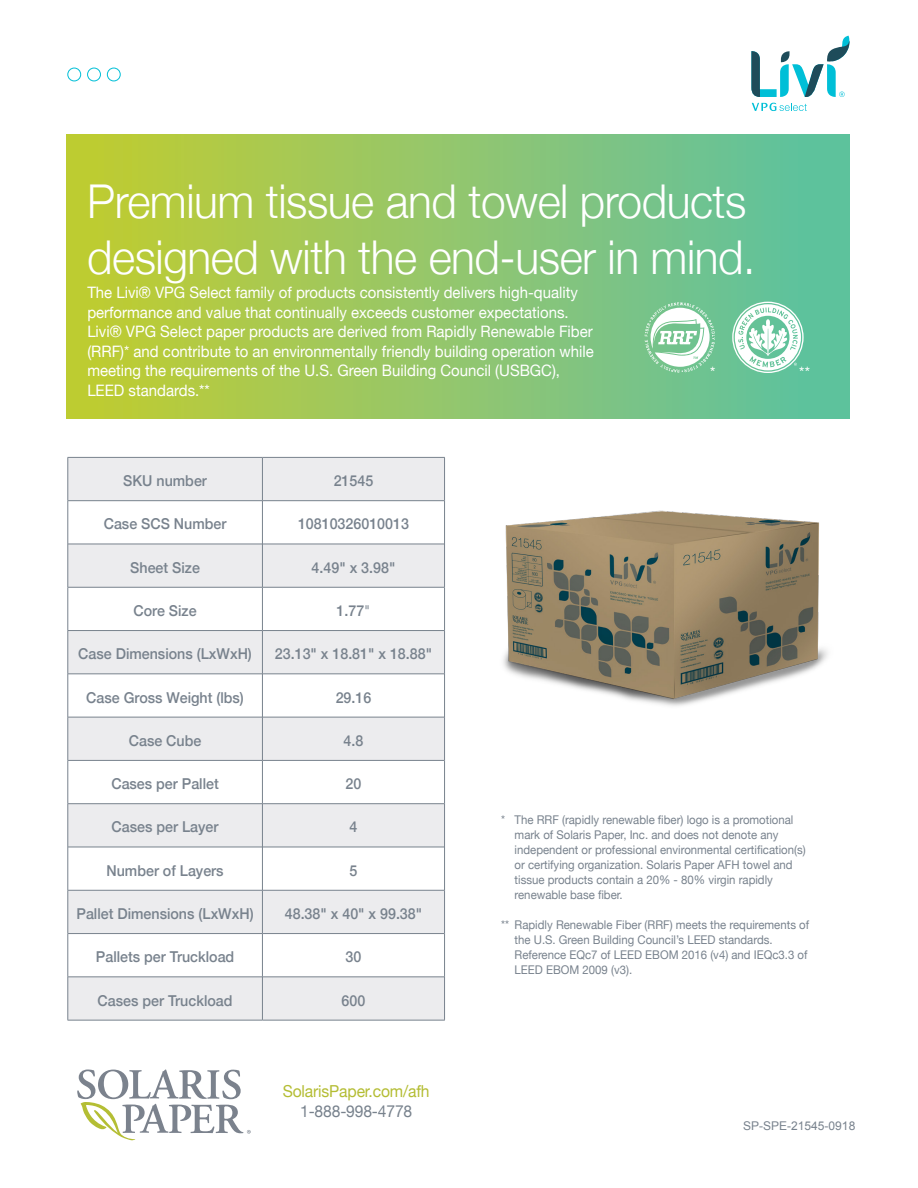
<style>
.page{position:relative;width:918px;height:1188px;background:#fff}
.page>*{position:absolute;margin:0;border:0;box-sizing:border-box;transform-origin:0 0}
.t1{font:300 46.65px "Helvetica Neue";letter-spacing:-.01em;color:#fff;scale:.95 1}
.t2{font:16.5px "Helvetica Neue";letter-spacing:-.01em;color:#b4bd34;scale:.95 1}
.t3{font:16.5px "Helvetica Neue";letter-spacing:-.01em;color:#78828d;scale:.95 1}
.t4{font:15.75px/19.5px "Helvetica Neue";color:#fff;scale:.95 1}
.t5{font:500 15px "Helvetica Neue";color:#78828d;scale:.95 1}
.t6{font:12px/15px "Helvetica Neue";color:#78828d;scale:.95 1}
.t7{font:12px "Arial";color:#78828d}
.s1{font-weight:400}
</style>
<div class="page">
<div style="left:67px;top:135px;width:783px;height:283px;background:linear-gradient(to right,#c4cc31,#5bc1a6)"></div>
<svg style="left:69px;top:458px;width:375px;height:562px;fill:#ececee"></svg>
<div style="left:69px;top:545px;width:375px;height:42px;background:#ececee"></div>
<svg style="left:69px;top:675px;width:375px;height:302px"></svg>
<hr style="left:68px;top:500px;width:194px;height:1px;background:#78828d">
<hr style="left:263px;top:500px;width:181px;height:1px;background:#78828d">
<hr style="left:68px;top:544px;width:194px;height:1px;background:#78828d">
<hr style="left:263px;top:544px;width:181px;height:1px;background:#78828d">
<hr style="left:68px;top:588px;width:1px;height:42px;background:#78828d">
<hr style="left:68px;top:587px;width:194px;height:1px;background:#78828d">
<hr style="left:262px;top:588px;width:1px;height:42px;background:#78828d">
<hr style="left:262px;top:587px;width:183px;height:1px;background:#78828d">
<hr style="left:444px;top:588px;width:1px;height:42px;background:#78828d">
<hr style="left:68px;top:630px;width:194px;height:1px;background:#78828d">
<hr style="left:68px;top:674px;width:194px;height:1px;background:#78828d">
<hr style="left:262px;top:630px;width:183px;height:1px;background:#78828d">
<hr style="left:263px;top:674px;width:181px;height:1px;background:#78828d">
<hr style="left:68px;top:717px;width:194px;height:1px;background:#78828d">
<hr style="left:263px;top:717px;width:181px;height:1px;background:#78828d">
<hr style="left:68px;top:760px;width:194px;height:1px;background:#78828d">
<hr style="left:263px;top:760px;width:181px;height:1px;background:#78828d">
<hr style="left:68px;top:803px;width:194px;height:1px;background:#78828d">
<hr style="left:263px;top:803px;width:181px;height:1px;background:#78828d">
<hr style="left:68px;top:847px;width:194px;height:1px;background:#78828d">
<hr style="left:263px;top:847px;width:181px;height:1px;background:#78828d">
<hr style="left:68px;top:890px;width:194px;height:1px;background:#78828d">
<hr style="left:263px;top:890px;width:181px;height:1px;background:#78828d">
<hr style="left:68px;top:933px;width:194px;height:1px;background:#78828d">
<hr style="left:263px;top:933px;width:181px;height:1px;background:#78828d">
<hr style="left:68px;top:977px;width:194px;height:1px;background:#78828d">
<hr style="left:263px;top:977px;width:181px;height:1px;background:#78828d">
<hr style="left:68px;top:457px;width:194px;height:1px;background:#78828d">
<hr style="left:68px;top:458px;width:1px;height:43px;background:#78828d">
<hr style="left:262px;top:457px;width:183px;height:1px;background:#78828d">
<hr style="left:262px;top:458px;width:1px;height:43px;background:#78828d">
<hr style="left:444px;top:458px;width:1px;height:43px;background:#78828d">
<hr style="left:68px;top:501px;width:1px;height:43px;background:#78828d">
<hr style="left:262px;top:501px;width:1px;height:43px;background:#78828d">
<hr style="left:444px;top:501px;width:1px;height:43px;background:#78828d">
<hr style="left:68px;top:544px;width:1px;height:43px;background:#78828d">
<hr style="left:262px;top:544px;width:1px;height:43px;background:#78828d">
<hr style="left:444px;top:544px;width:1px;height:43px;background:#78828d">
<hr style="left:68px;top:631px;width:1px;height:43px;background:#78828d">
<hr style="left:262px;top:631px;width:1px;height:43px;background:#78828d">
<hr style="left:444px;top:631px;width:1px;height:43px;background:#78828d">
<hr style="left:68px;top:674px;width:1px;height:43px;background:#78828d">
<hr style="left:262px;top:674px;width:1px;height:43px;background:#78828d">
<hr style="left:444px;top:674px;width:1px;height:43px;background:#78828d">
<hr style="left:68px;top:717px;width:1px;height:43px;background:#78828d">
<hr style="left:262px;top:717px;width:1px;height:43px;background:#78828d">
<hr style="left:444px;top:717px;width:1px;height:43px;background:#78828d">
<hr style="left:68px;top:760px;width:1px;height:44px;background:#78828d">
<hr style="left:262px;top:760px;width:1px;height:44px;background:#78828d">
<hr style="left:444px;top:760px;width:1px;height:44px;background:#78828d">
<hr style="left:68px;top:804px;width:1px;height:43px;background:#78828d">
<hr style="left:262px;top:804px;width:1px;height:43px;background:#78828d">
<hr style="left:444px;top:804px;width:1px;height:43px;background:#78828d">
<hr style="left:68px;top:847px;width:1px;height:43px;background:#78828d">
<hr style="left:262px;top:847px;width:1px;height:43px;background:#78828d">
<hr style="left:444px;top:847px;width:1px;height:43px;background:#78828d">
<hr style="left:68px;top:890px;width:1px;height:44px;background:#78828d">
<hr style="left:262px;top:890px;width:1px;height:44px;background:#78828d">
<hr style="left:444px;top:890px;width:1px;height:44px;background:#78828d">
<hr style="left:68px;top:934px;width:1px;height:43px;background:#78828d">
<hr style="left:262px;top:934px;width:1px;height:43px;background:#78828d">
<hr style="left:444px;top:934px;width:1px;height:43px;background:#78828d">
<hr style="left:68px;top:977px;width:1px;height:43px;background:#78828d">
<hr style="left:262px;top:977px;width:1px;height:43px;background:#78828d">
<hr style="left:444px;top:977px;width:1px;height:43px;background:#78828d">
<hr style="left:68px;top:1020px;width:194px;height:1px;background:#78828d">
<hr style="left:262px;top:1020px;width:183px;height:1px;background:#78828d">
<svg style="left:752px;top:103px;width:55px;height:8px"></svg>
<svg style="left:751px;top:36px;width:99px;height:61px"></svg>
<div style="left:67px;top:68px;width:14px;height:13px;border:1px solid #00bfd7;border-radius:50%"></div>
<div style="left:87px;top:68px;width:14px;height:13px;border:1px solid #00bfd7;border-radius:50%"></div>
<div style="left:107px;top:68px;width:14px;height:13px;border:1px solid #00bfd7;border-radius:50%"></div>
<img style="left:503px;top:510px;width:325px;height:196px">
<svg style="left:77px;top:1069px;width:174px;height:71px"></svg>
<svg style="left:732px;top:302px;width:72px;height:71px"></svg>
<svg style="left:645px;top:302px;width:70px;height:71px"></svg>
<p class="t1" style="left:87px;top:164px;width:696px">Premium tissue and towel products</p>
<p class="t1" style="left:87px;top:220px;width:705px">designed with the end-user in mind.</p>
<p class="t4" style="left:87px;top:284px;width:535px">The Livi® VPG Select family of products consistently delivers high-quality performance and value that continually exceeds customer expectations.<br>Livi® VPG Select paper products are derived from Rapidly Renewable Fiber (RRF)* and contribute to an environmentally friendly building operation while meeting the requirements of the U.S. Green Building Council (USBGC), LEED standards.**</p>
<p class="t4" style="left:710px;top:363px;width:7px">*</p>
<p class="t4" style="left:799px;top:364px;width:13px">**</p>
<p class="t5" style="left:123px;top:469px;width:90px">SKU number</p>
<p class="t5" style="left:334px;top:469px;width:43px">21545</p>
<p class="t5" style="left:104px;top:512px;width:131px">Case SCS Number</p>
<p class="t5" style="left:298px;top:512px;width:118px">10810326010013</p>
<p class="t5" style="left:130px;top:555px;width:75px">Sheet Size</p>
<p class="t5" style="left:312px;top:555px;width:90px">4.49" x 3.98"</p>
<p class="t5" style="left:134px;top:599px;width:68px">Core Size</p>
<p class="t5" style="left:337px;top:599px;width:37px">1.77<span class="s1">"</span></p>
<p class="t5" style="left:78px;top:642px;width:184px">Case Dimensions (LxWxH)</p>
<p class="t5" style="left:275px;top:642px;width:167px">23.13" x 18.81" x 18.88"</p>
<p class="t5" style="left:86px;top:685px;width:167px">Case Gross Weight (lbs)</p>
<p class="t5" style="left:336px;top:685px;width:39px">29.16</p>
<p class="t5" style="left:129px;top:729px;width:78px">Case Cube</p>
<p class="t5" style="left:344px;top:729px;width:22px">4.8</p>
<p class="t5" style="left:111px;top:772px;width:115px">Cases per Pallet</p>
<p class="t5" style="left:346px;top:772px;width:18px">20</p>
<p class="t5" style="left:112px;top:815px;width:114px">Cases per Layer</p>
<p class="t5" style="left:350px;top:815px;width:10px">4</p>
<p class="t5" style="left:107px;top:858px;width:125px">Number of Layers</p>
<p class="t5" style="left:350px;top:858px;width:10px">5</p>
<p class="t5" style="left:77px;top:902px;width:188px">Pallet Dimensions (LxWxH)</p>
<p class="t5" style="left:285px;top:902px;width:146px">48.38" x 40" x 99.38"</p>
<p class="t5" style="left:96px;top:945px;width:147px">Pallets per Truckload</p>
<p class="t5" style="left:346px;top:945px;width:18px">30</p>
<p class="t5" style="left:98px;top:988px;width:144px">Cases per Truckload</p>
<p class="t5" style="left:342px;top:988px;width:27px">600</p>
<p class="t2" style="left:283px;top:1079px;width:156px">SolarisPaper.com/afh</p>
<p class="t3" style="left:300px;top:1099px;width:120px">1-888-998-4778</p>
<p class="t6" style="left:515px;top:813px;width:308px;text-indent:-13px">* The RRF (rapidly renewable fiber) logo is a promotional mark of Solaris Paper, Inc. and does not denote any independent or professional environmental certification(s) or certifying organization. Solaris Paper AFH towel and tissue products contain a 20% - 80% virgin rapidly renewable base fiber.</p>
<p class="t6" style="left:515px;top:918px;width:312px;text-indent:-13px">** Rapidly Renewable Fiber (RRF) meets the requirements of the U.S. Green Building Council’s LEED standards.<br>Reference EQc7 of LEED EBOM 2016 (v4) and IEQc3.3 of LEED EBOM 2009 (v3).</p>
<p class="t7" style="left:743px;top:1118px;width:114px">SP-SPE-21545-0918</p>
</div>
